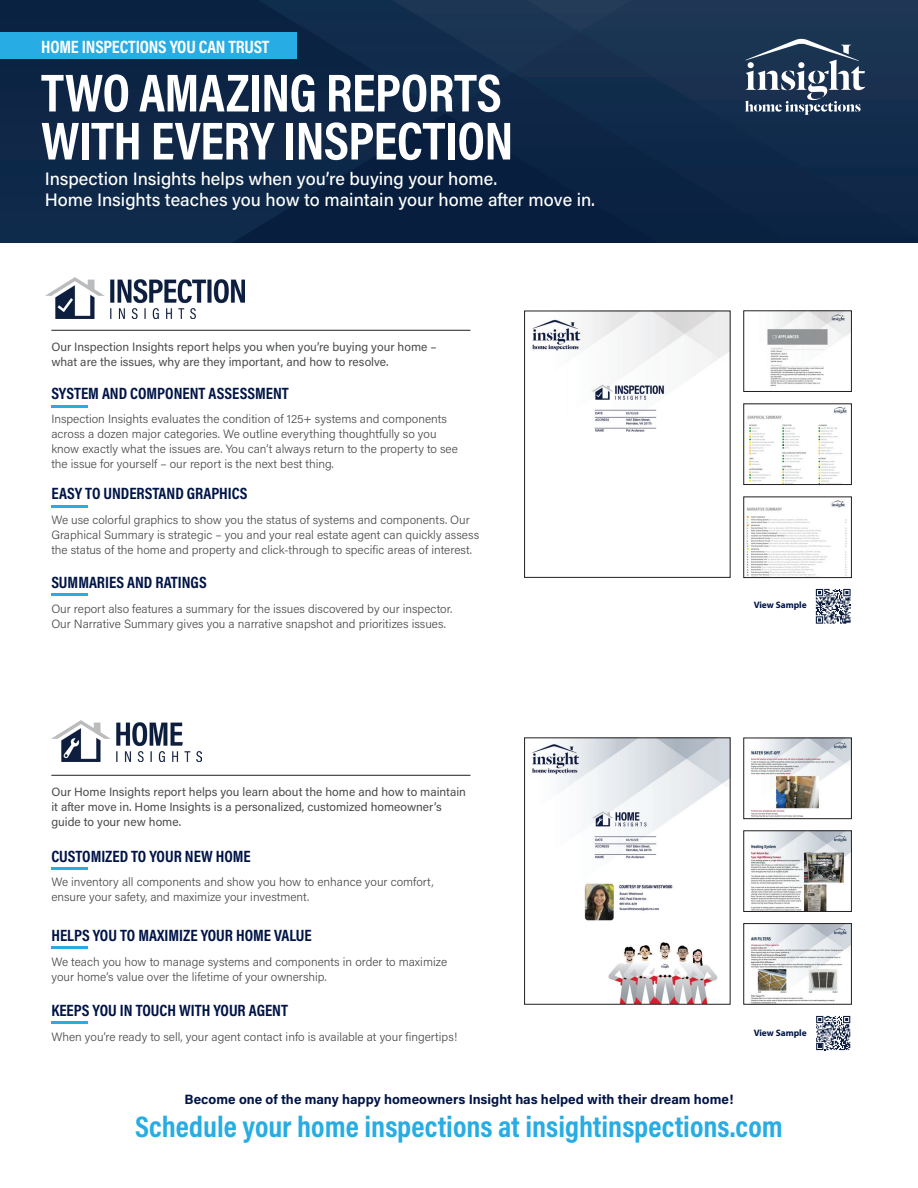
<style>
.page{position:relative;width:918px;height:1188px;background:#fff}
.page>*{position:absolute;margin:0;border:0;box-sizing:border-box;transform-origin:0 0}
.t1{font:700 54px/48px "Acumin Pro Cond";letter-spacing:-.01em;color:#fff}
.t2{font:700 30px "Acumin Pro Cond";color:#27ade3}
.t3{font:500 18px/21px "Acumin Pro";color:#fff}
.t4{font:700 18px "Acumin Pro Cond";letter-spacing:-.01em;color:#fff}
.t5{font:700 16.5px "Acumin Pro Cond";color:#001447}
.t6{font:700 13.5px "Acumin Pro";color:#001447}
.t7{font:300 12px/15px "Acumin Pro";color:#4b4c4d}
.t8{font:12px/15px "Acumin Pro";color:#4b4c4d}
.t9{font:700 9.3px "Myriad Pro";letter-spacing:-.005em;color:#001447}
</style>
<div class="page">
<img style="left:0;top:0;width:918px;height:243px">
<div style="left:0;top:32px;width:297px;height:27px;background:#27ade3"></div>
<img style="left:532px;top:313px;width:196px;height:119px">
<div style="left:524px;top:311px;width:206px;height:267px;border:1px solid #231f20"></div>
<img style="left:767px;top:313px;width:83px;height:74px">
<div style="left:744px;top:311px;width:108px;height:81px;border:1px solid #231f20"></div>
<img style="left:747px;top:406px;width:100px;height:77px">
<div style="left:744px;top:404px;width:108px;height:81px;border:1px solid #231f20"></div>
<img style="left:746px;top:500px;width:101px;height:76px">
<div style="left:744px;top:497px;width:108px;height:81px;border:1px solid #231f20"></div>
<img style="left:532px;top:740px;width:196px;height:262px">
<img style="left:751px;top:740px;width:99px;height:77px">
<div style="left:744px;top:738px;width:108px;height:81px;border:1px solid #231f20"></div>
<img style="left:751px;top:925px;width:99px;height:77px">
<div style="left:744px;top:923px;width:108px;height:81px;border:1px solid #231f20"></div>
<img style="left:751px;top:833px;width:99px;height:77px">
<div style="left:744px;top:831px;width:108px;height:81px;border:1px solid #231f20"></div>
<svg style="left:745px;top:38px;width:120px;height:77px"></svg>
<img style="left:51px;top:720px;width:150px;height:41px">
<img style="left:46px;top:278px;width:198px;height:41px">
<hr style="left:51px;top:867px;width:37px;height:2px;background:#27ade3">
<hr style="left:51px;top:947px;width:37px;height:2px;background:#27ade3">
<hr style="left:51px;top:1022px;width:37px;height:2px;background:#27ade3">
<hr style="left:51px;top:406px;width:37px;height:2px;background:#27ade3">
<hr style="left:51px;top:594px;width:37px;height:2px;background:#27ade3">
<hr style="left:51px;top:505px;width:37px;height:2px;background:#27ade3">
<hr style="left:51px;top:775px;width:419px;height:1px;background:#231f20">
<hr style="left:51px;top:330px;width:419px;height:1px;background:#231f20">
<svg style="left:816px;top:589px;width:35px;height:35px"></svg>
<svg style="left:816px;top:1016px;width:34px;height:34px"></svg>
<h3 class="t4" style="left:41px;top:35px;width:230px">HOME INSPECTIONS YOU CAN TRUST</h3>
<h1 class="t1" style="left:41px;top:67px;width:474px">TWO AMAZING REPORTS<br>WITH EVERY INSPECTION</h1>
<h3 class="t3" style="left:45px;top:167px;width:552px">Inspection Insights helps when you’re buying your home.<br>Home Insights teaches you how to maintain your home after move in.</h3>
<p class="t8" style="left:51px;top:339px;width:387px">Our Inspection Insights report helps you when you’re buying your home – what are the issues, why are they important, and how to resolve.</p>
<h3 class="t5" style="left:51px;top:383px;width:239px">SYSTEM AND COMPONENT ASSESSMENT</h3>
<p class="t7" style="left:51px;top:411px;width:408px">Inspection Insights evaluates the condition of 125+ systems and components across a dozen major categories. We outline everything thoughtfully so you know exactly what the issues are. You can’t always return to the property to see the issue for yourself – our report is the next best thing.</p>
<h3 class="t5" style="left:51px;top:483px;width:198px">EASY TO UNDERSTAND GRAPHICS</h3>
<p class="t7" style="left:51px;top:512px;width:429px">We use colorful graphics to show you the status of systems and components. Our<br>Graphical Summary is strategic – you and your real estate agent can quickly assess the status of the home and property and click-through to specific areas of interest.</p>
<h3 class="t5" style="left:51px;top:571px;width:157px">SUMMARIES AND RATINGS</h3>
<p class="t7" style="left:51px;top:601px;width:402px">Our report also features a summary for the issues discovered by our inspector.<br>Our Narrative Summary gives you a narrative snapshot and prioritizes issues.</p>
<p class="t8" style="left:51px;top:783px;width:416px">Our Home Insights report helps you learn about the home and how to maintain it after move in. Home Insights is a personalized, customized homeowner’s guide to your new home.</p>
<h3 class="t5" style="left:51px;top:845px;width:201px">CUSTOMIZED TO YOUR NEW HOME</h3>
<p class="t7" style="left:51px;top:874px;width:384px">We inventory all components and show you how to enhance your comfort, ensure your safety, and maximize your investment.</p>
<h3 class="t5" style="left:51px;top:925px;width:262px">HELPS YOU TO MAXIMIZE YOUR HOME VALUE</h3>
<p class="t7" style="left:51px;top:954px;width:397px">We teach you how to manage systems and components in order to maximize your home’s value over the lifetime of your ownership.</p>
<h3 class="t5" style="left:51px;top:1000px;width:238px">KEEPS YOU IN TOUCH WITH YOUR AGENT</h3>
<p class="t7" style="left:51px;top:1029px;width:408px">When you’re ready to sell, your agent contact info is available at your fingertips!</p>
<p class="t9" style="left:754px;top:599px;width:54px">View Sample</p>
<p class="t9" style="left:754px;top:1027px;width:54px">View Sample</p>
<p class="t6" style="left:185px;top:1090px;width:550px">Become one of the many happy homeowners Insight has helped with their dream home!</p>
<h2 class="t2" style="left:135px;top:1107px;width:649px">Schedule your home inspections at insightinspections.com</h2>
</div>
